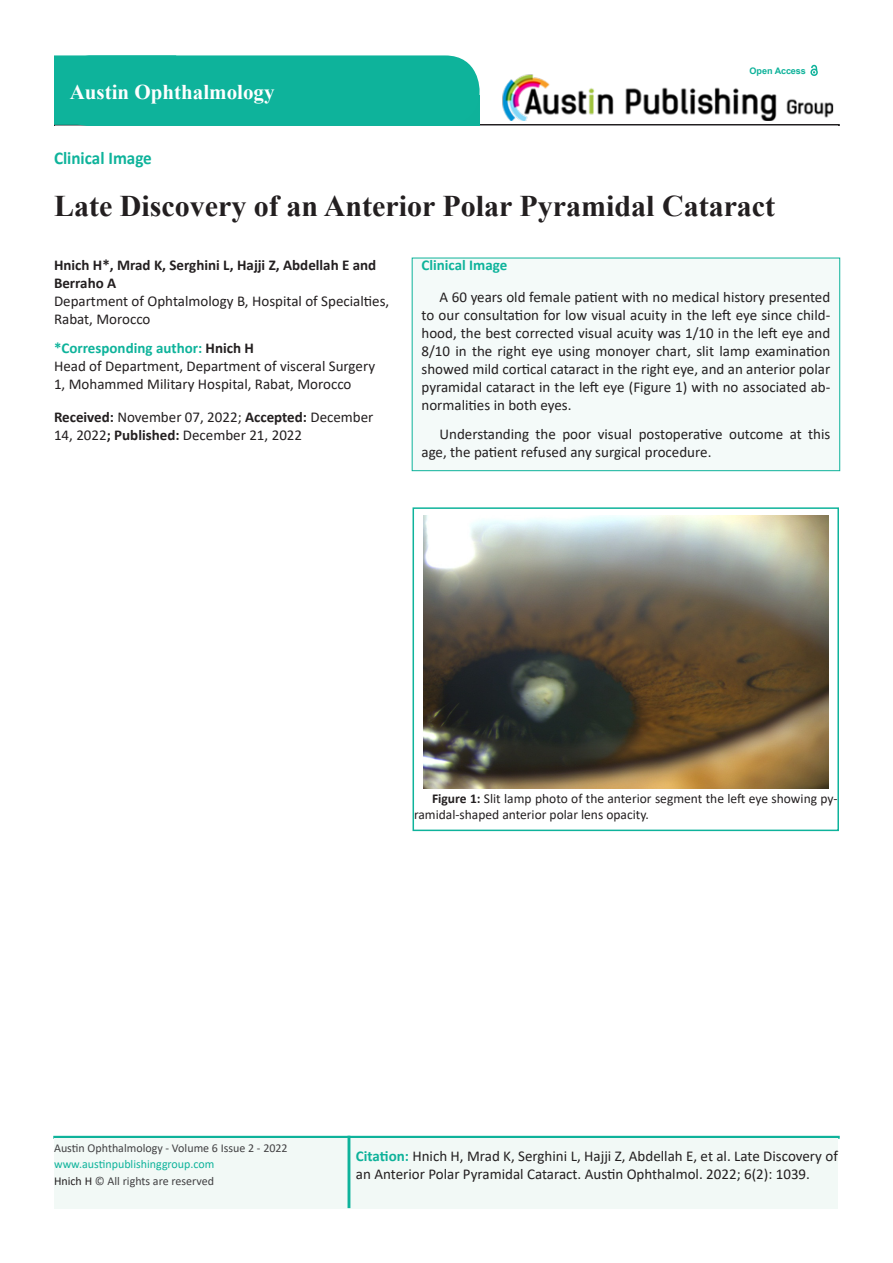
<style>
.page{position:relative;width:893px;height:1263px;background:#fff}
.page>*{position:absolute;margin:0;border:0;box-sizing:border-box;transform-origin:0 0}
.t1{font:700 30px "Times New Roman";color:#231f20}
.t2{font:700 23.25px "Tw Cen";letter-spacing:-.01em;color:#fff}
.t3{font:700 23.25px "Arial";letter-spacing:-.02em;color:#fff;scale:2.55 1}
.t4{font:700 21px "Times New Roman";color:#fff}
.t5{font:700 18px "Calibri";color:#0eb39b;scale:.95 1}
.t6{font:15px/18px "Calibri";color:#231f20}
.t7{font:700 15px/18px "Calibri";color:#231f20}
.t8{font:700 15px "Calibri";color:#0eb39b}
.t9{font:13.5px/16.5px "Calibri";color:#231f20}
.t10{font:12px/16.5px "Calibri";color:#414042}
.t11{font:700 9px "Arial";letter-spacing:-.015em;color:#0eb29a}
.s1{font-weight:700;color:#0eb39b}
.s2{font-weight:700}
.s3{color:#0eb39b}
.s4{color:#231f20}
.s5{font-weight:700;color:#0eb29a}
</style>
<div class="page">
<svg style="left:54px;top:124px;width:785px;height:2px"></svg>
<img style="left:502px;top:74px;width:332px;height:46px">
<div style="left:54px;top:1138px;width:784px;height:71px;background:#f2f9f6"></div>
<svg style="left:54px;top:1136px;width:785px;height:71px"></svg>
<div style="left:348px;top:1136px;width:2px;height:72px;border:2px solid #0eb39b"></div>
<svg style="left:810px;top:64px;width:9px;height:13px"></svg>
<div style="left:421px;top:95px;width:59px;height:31px;background:#0eb29a"></div>
<div style="left:56px;top:55px;width:424px;height:71px;background:#0eb39b;border-radius:34px"></div>
<div style="left:54px;top:55px;width:122px;height:70px;background:#0eb39b;border:2px solid #0eb39b"></div>
<div style="left:412px;top:258px;width:428px;height:213px;background:#f4faf9"></div>
<div style="left:412px;top:258px;width:428px;height:213px;border:1px solid #0eb39b"></div>
<div style="left:412px;top:507px;width:427px;height:324px;border:2px solid #0eb39b"></div>
<img style="left:424px;top:516px;width:404px;height:273px">
<p class="t3" style="left:19px;top:73px;width:99px">Sciences</p>
<p class="t4" style="left:70px;top:77px;width:206px">Austin Ophthalmology</p>
<p class="t2" style="left:50px;top:79px;width:377px">Austin Journal of Asthma: Open Access</p>
<p class="t5" style="left:54px;top:145px;width:105px">Clinical Image</p>
<p class="t11" style="left:749px;top:64px;width:58px">Open Access</p>
<p class="t1" style="left:54px;top:184px;width:723px">Late Discovery of an Anterior Polar Pyramidal Cataract</p>
<p class="t7" style="left:54px;top:256px;width:324px">Hnich H*, Mrad K, Serghini L, Hajji Z, Abdellah E and<br>Berraho A</p>
<p class="t6" style="left:54px;top:292px;width:337px">Department of Ophtalmology B, Hospital of Specialties,<br>Rabat, Morocco</p>
<p class="t6" style="left:54px;top:338px;width:323px"><span class="s1">*Corresponding author:</span> <span class="s2">Hnich H<br></span>Head of Department, Department of visceral Surgery<br>1, Mohammed Military Hospital, Rabat, Morocco</p>
<p class="t6" style="left:54px;top:408px;width:321px"><span class="s2">Received:</span> November 07, 2022; <span class="s2">Accepted:</span> December<br>14, 2022<span class="s2">; Published:</span> December 21, 2022</p>
<p class="t8" style="left:422px;top:254px;width:87px">Clinical Image</p>
<p class="t6" style="left:422px;top:288px;width:410px;text-align:justify;text-indent:18px">A 60 years old female patient with no medical history presented to our consultation for low visual acuity in the left eye since child&shy;hood, the best corrected visual acuity was 1/10 in the left eye and 8/10 in the right eye using monoyer chart, slit lamp examination showed mild cortical cataract in the right eye, and an anterior polar pyramidal cataract in the left eye (Figure 1) with no associated ab&shy;normalities in both eyes.</p>
<p class="t6" style="left:422px;top:424px;width:410px;text-indent:18px">Understanding the poor visual postoperative outcome at this age, the patient refused any surgical procedure.</p>
<p class="t9" style="left:414px;top:790px;width:425px;text-indent:18px"><span class="s2">Figure 1:</span> Slit lamp photo of the anterior segment the left eye showing py&shy;ramidal-shaped anterior polar lens opacity.</p>
<p class="t10" style="left:54px;top:1139px;width:235px">Austin Ophthalmology - Volume 6 Issue 2 - 2022 <span class="s3">www.austinpublishinggroup.com<br></span><span class="s4">Hnich H</span> © All rights are reserved</p>
<p class="t6" style="left:356px;top:1146px;width:483px"><span class="s5">Citation:</span> Hnich H, Mrad K, Serghini L, Hajji Z, Abdellah E, et al. Late Discovery of an Anterior Polar Pyramidal Cataract. Austin Ophthalmol. 2022; 6(2): 1039.</p>
</div>
